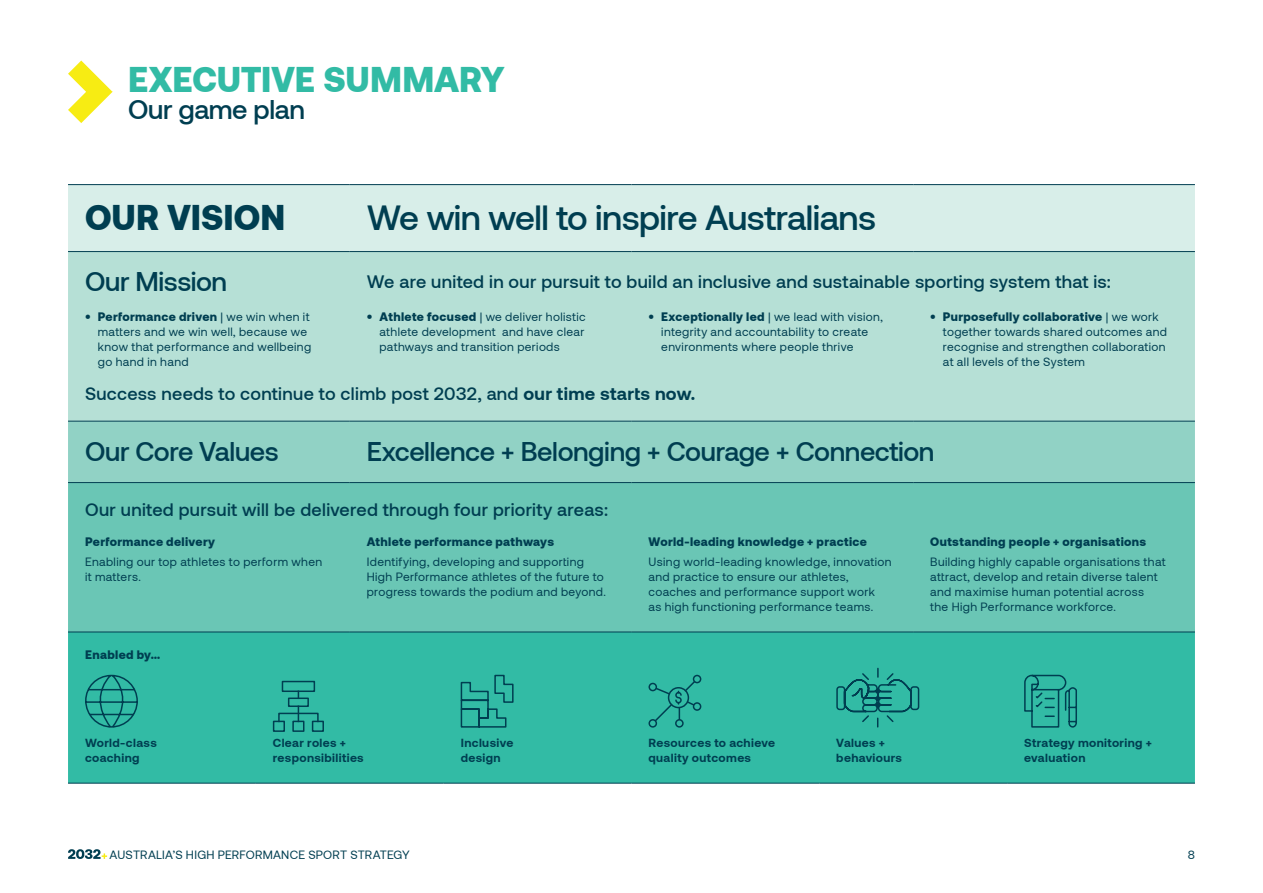
<style>
.page{position:relative;width:1263px;height:893px;background:#fff}
.page>*{position:absolute;margin:0;border:0;box-sizing:border-box;transform-origin:0 0}
.t1{font:500 34.95px "Aeonik";letter-spacing:-.015em;color:#003e51}
.t2{font:900 34.95px "Aeonik";letter-spacing:-.005em;color:#32bba5}
.t3{font:900 34.95px "Aeonik";letter-spacing:.005em;color:#003e51}
.t4{font:500 27px "Aeonik";letter-spacing:-.015em;color:#003e51}
.Pull_Quote{font:500 18px "Aeonik";letter-spacing:.015em;color:#003e51}
.Body{font:12px/15px "Aeonik";letter-spacing:.03em;color:#003e51}
.Body-2{font:700 12px/15px "Aeonik";letter-spacing:.03em;color:#003e51}
.Body-3{font:900 12px "Aeonik";letter-spacing:.03em;color:#003e51}
.s1{font-weight:900}
.s2{font-weight:700}
</style>
<div class="page">
<svg style="left:68px;top:61px;width:45px;height:62px"></svg>
<div style="left:68px;top:633px;width:1127px;height:150px;background:#32bba5"></div>
<hr style="left:68px;top:783px;width:188px;height:1px;background:#003e51">
<hr style="left:256px;top:783px;width:188px;height:1px;background:#003e51">
<hr style="left:444px;top:783px;width:187px;height:1px;background:#003e51">
<hr style="left:631px;top:783px;width:188px;height:1px;background:#003e51">
<hr style="left:819px;top:783px;width:188px;height:1px;background:#003e51">
<hr style="left:1007px;top:783px;width:188px;height:1px;background:#003e51">
<svg style="left:84px;top:673px;width:55px;height:56px"></svg>
<svg style="left:272px;top:680px;width:53px;height:53px"></svg>
<div style="left:278px;top:713px;width:41px;height:9px;border:2px solid #003e51"></div>
<div style="left:288px;top:697px;width:21px;height:10px;border:2px solid #003e51"></div>
<svg style="left:460px;top:674px;width:54px;height:54px"></svg>
<svg style="left:648px;top:674px;width:54px;height:54px"></svg>
<svg style="left:835px;top:667px;width:85px;height:61px"></svg>
<svg style="left:1023px;top:674px;width:55px;height:54px"></svg>
<div style="left:68px;top:185px;width:1127px;height:66px;background:#d8eee9"></div>
<div style="left:68px;top:252px;width:1127px;height:169px;background:#b6e0d6"></div>
<div style="left:68px;top:422px;width:1127px;height:60px;background:#91d2c5"></div>
<div style="left:68px;top:483px;width:1127px;height:149px;background:#6ac6b5"></div>
<hr style="left:68px;top:421px;width:282px;height:1px;background:#003e51">
<hr style="left:350px;top:421px;width:281px;height:1px;background:#003e51">
<hr style="left:631px;top:421px;width:282px;height:1px;background:#003e51">
<hr style="left:913px;top:421px;width:282px;height:1px;background:#003e51">
<hr style="left:68px;top:482px;width:282px;height:1px;background:#003e51">
<hr style="left:350px;top:482px;width:281px;height:1px;background:#003e51">
<hr style="left:631px;top:482px;width:282px;height:1px;background:#003e51">
<hr style="left:913px;top:482px;width:282px;height:1px;background:#003e51">
<hr style="left:68px;top:632px;width:282px;height:1px;background:#003e51">
<hr style="left:350px;top:632px;width:281px;height:1px;background:#003e51">
<hr style="left:631px;top:632px;width:282px;height:1px;background:#003e51">
<hr style="left:913px;top:632px;width:282px;height:1px;background:#003e51">
<hr style="left:68px;top:184px;width:282px;height:1px;background:#003e51">
<hr style="left:350px;top:184px;width:281px;height:1px;background:#003e51">
<hr style="left:631px;top:184px;width:282px;height:1px;background:#003e51">
<hr style="left:913px;top:184px;width:282px;height:1px;background:#003e51">
<hr style="left:68px;top:251px;width:282px;height:1px;background:#003e51">
<hr style="left:350px;top:251px;width:281px;height:1px;background:#003e51">
<hr style="left:631px;top:251px;width:282px;height:1px;background:#003e51">
<hr style="left:913px;top:251px;width:282px;height:1px;background:#003e51">
<svg style="left:68px;top:849px;width:39px;height:10px"></svg>
<h2 class="t2" style="left:128px;top:60px;width:378px">EXECUTIVE SUMMARY</h2>
<h3 class="t4" style="left:128px;top:95px;width:178px">Our game plan</h3>
<h2 class="t3" style="left:85px;top:198px;width:202px">OUR VISION</h2>
<h3 class="t1" style="left:367px;top:198px;width:511px">We win well to inspire Australians</h3>
<h3 class="t4" style="left:85px;top:267px;width:144px">Our Mission</h3>
<p class="Pull_Quote" style="left:367px;top:272px;width:746px">We are united in our pursuit to build an inclusive and sustainable sporting system that is:</p>
<p class="Body" style="left:98px;top:309px;width:215px;text-indent:-13px"><span class="s1">• Performance driven</span> | we win when it matters and we win well, because we know that performance and wellbeing go hand in hand</p>
<p class="Body" style="left:379px;top:309px;width:208px;text-indent:-13px"><span class="s1">• Athlete focused</span> | we deliver holistic athlete development and have clear pathways and transition periods</p>
<p class="Body" style="left:661px;top:309px;width:223px;text-indent:-13px"><span class="s1">• Exceptionally led</span> | we lead with vision, integrity and accountability to create environments where people thrive</p>
<p class="Body" style="left:943px;top:309px;width:225px;text-indent:-13px"><span class="s1">• Purposefully collaborative</span> | we work together towards shared outcomes and recognise and strengthen collaboration at all levels of the System</p>
<p class="Pull_Quote" style="left:85px;top:383px;width:612px">Success needs to continue to climb post 2032, and <span class="s2">our time starts now.</span></p>
<h3 class="t4" style="left:85px;top:437px;width:195px">Our Core Values</h3>
<h3 class="t4" style="left:367px;top:437px;width:569px">Excellence + Belonging + Courage + Connection</h3>
<p class="Pull_Quote" style="left:85px;top:500px;width:524px">Our united pursuit will be delivered through four priority areas:</p>
<p class="Body-3" style="left:85px;top:535px;width:132px">Performance delivery</p>
<p class="Body" style="left:85px;top:554px;width:239px">Enabling our top athletes to perform when it matters.</p>
<p class="Body-3" style="left:648px;top:535px;width:220px">World-leading knowledge + practice</p>
<p class="Body" style="left:648px;top:554px;width:245px">Using world-leading knowledge, innovation and practice to ensure our athletes, coaches and performance support work<br>as high functioning performance teams.</p>
<p class="Body-3" style="left:930px;top:535px;width:217px">Outstanding people + organisations</p>
<p class="Body" style="left:930px;top:554px;width:237px">Building highly capable organisations that attract, develop and retain diverse talent and maximise human potential across<br>the High Performance workforce.</p>
<p class="Body-3" style="left:367px;top:535px;width:189px">Athlete performance pathways</p>
<p class="Body" style="left:367px;top:554px;width:241px">Identifying, developing and supporting<br>High Performance athletes of the future to progress towards the podium and beyond.</p>
<p class="Body-3" style="left:85px;top:648px;width:77px">Enabled by…</p>
<p class="Body-2" style="left:85px;top:735px;width:73px">World-class coaching</p>
<p class="Body-2" style="left:273px;top:735px;width:92px">Clear roles + responsibilities</p>
<p class="Body-2" style="left:461px;top:735px;width:54px">Inclusive design</p>
<p class="Body-2" style="left:648px;top:735px;width:128px">Resources to achieve quality outcomes</p>
<p class="Body-2" style="left:836px;top:735px;width:67px">Values + behaviours</p>
<p class="Body-2" style="left:1024px;top:735px;width:129px">Strategy monitoring + evaluation</p>
<p class="Body" style="left:110px;top:847px;width:302px">AUSTRALIA’S HIGH PERFORMANCE SPORT STRATEGY</p>
<p class="Body" style="left:1188px;top:847px;width:9px">8</p>
</div>
